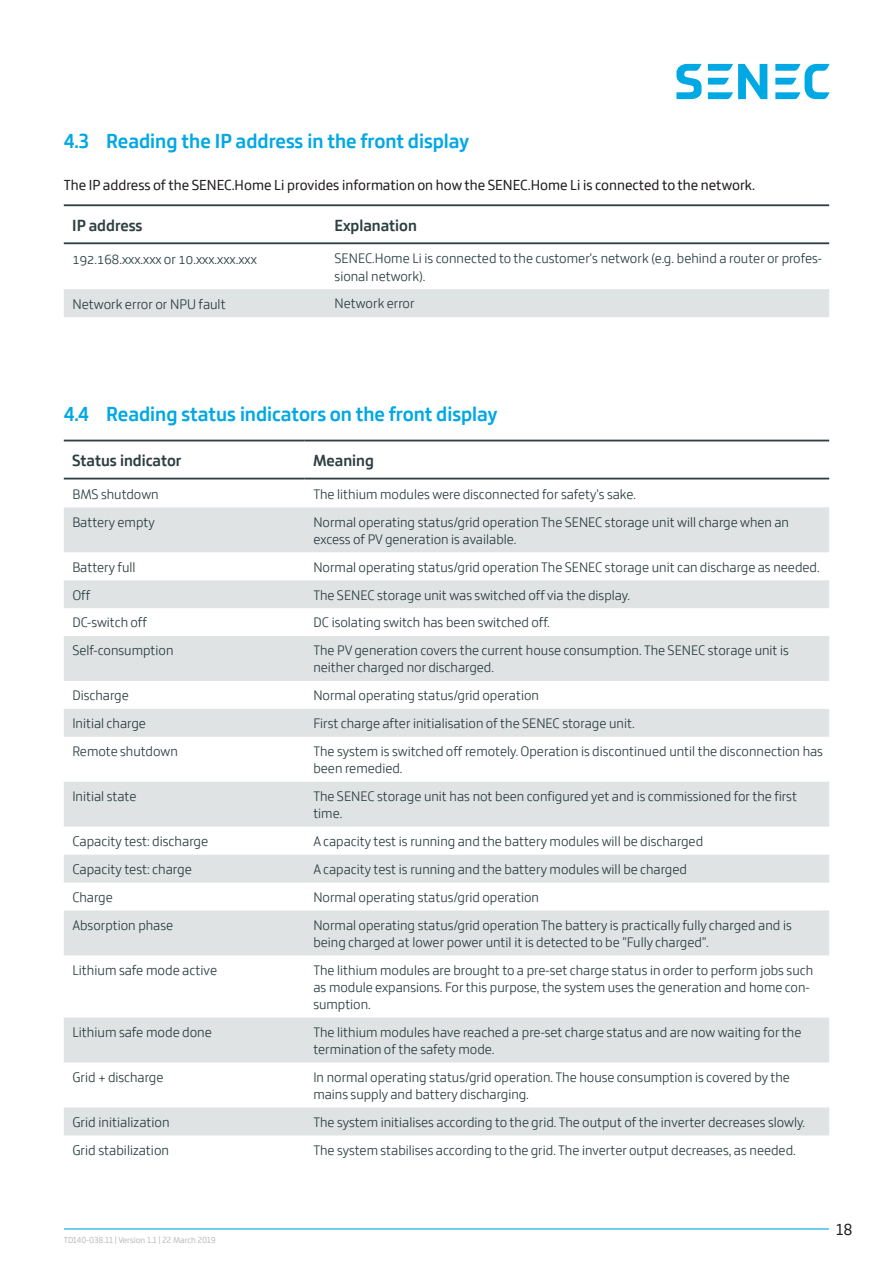
<style>
.page{position:relative;width:893px;height:1263px;background:#fff}
.page>*{position:absolute;margin:0;border:0;box-sizing:border-box;transform-origin:0 0}
.t1{font:700 21px "Bronkoh";color:#00a8e4}
.t2{font:700 16.65px "Bronkoh";color:#2d3f41}
.t3{font:16.5px "Bronkoh";color:#231f20}
.t4{font:15px "Bronkoh";color:#231f20}
.t5{font:300 14.4px "Bronkoh";color:#2d3f41}
.t6{font:300 14.25px/17.1px "Bronkoh";color:#2d3f41}
.t7{font:9px "Bronkoh";letter-spacing:-.005em;color:#bcbdc0}
</style>
<div class="page">
<hr style="left:64px;top:1228px;width:765px;height:1px;background:#00a8e4">
<svg style="left:676px;top:64px;width:154px;height:35px"></svg>
<div style="left:64px;top:289px;width:765px;height:28px;background:#e0e3e4"></div>
<hr style="left:64px;top:204px;width:262px;height:2px;background:#2d3f41">
<hr style="left:64px;top:242px;width:262px;height:2px;background:#2d3f41">
<hr style="left:326px;top:204px;width:503px;height:2px;background:#2d3f41">
<hr style="left:326px;top:242px;width:503px;height:2px;background:#2d3f41">
<svg style="left:64px;top:507px;width:765px;height:628px;fill:#e0e3e4"></svg>
<hr style="left:64px;top:440px;width:241px;height:1px;background:#2d3f41">
<hr style="left:64px;top:478px;width:241px;height:1px;background:#2d3f41">
<hr style="left:305px;top:440px;width:524px;height:1px;background:#2d3f41">
<hr style="left:305px;top:478px;width:524px;height:1px;background:#2d3f41">
<h1 class="t1" style="left:64px;top:133px;width:407px">4.3 Reading the IP address in the front display</h1>
<p class="t4" style="left:64px;top:179px;width:693px">The IP address of the SENEC.Home Li provides information on how the SENEC.Home Li is connected to the network.</p>
<p class="t2" style="left:72px;top:219px;width:72px">IP address</p>
<p class="t2" style="left:334px;top:219px;width:84px">Explanation</p>
<p class="t5" style="left:72px;top:251px;width:186px">192.168.xxx.xxx or 10.xxx.xxx.xxx</p>
<p class="t6" style="left:335px;top:251px;width:489px">SENEC.Home Li is connected to the customer's network (e.g. behind a router or profes&shy;sional network).</p>
<p class="t5" style="left:72px;top:296px;width:155px">Network error or NPU fault</p>
<p class="t6" style="left:335px;top:296px;width:81px">Network error</p>
<h1 class="t1" style="left:64px;top:406px;width:435px">4.4 Reading status indicators on the front display</h1>
<p class="t2" style="left:72px;top:454px;width:111px">Status indicator</p>
<p class="t2" style="left:313px;top:454px;width:62px">Meaning</p>
<p class="t6" style="left:72px;top:486px;width:88px">BMS shutdown</p>
<p class="t6" style="left:313px;top:486px;width:324px">The lithium modules were disconnected for safety's sake.</p>
<p class="t6" style="left:72px;top:514px;width:84px">Battery empty</p>
<p class="t6" style="left:313px;top:514px;width:477px">Normal operating status/grid operation The SENEC storage unit will charge when an excess of PV generation is available.</p>
<p class="t6" style="left:72px;top:559px;width:65px">Battery full</p>
<p class="t6" style="left:313px;top:559px;width:508px">Normal operating status/grid operation The SENEC storage unit can discharge as needed.</p>
<p class="t6" style="left:72px;top:587px;width:19px">Off</p>
<p class="t6" style="left:313px;top:587px;width:318px">The SENEC storage unit was switched off via the display.</p>
<p class="t6" style="left:72px;top:615px;width:76px">DC-switch off</p>
<p class="t6" style="left:313px;top:615px;width:238px">DC isolating switch has been switched off.</p>
<p class="t6" style="left:72px;top:642px;width:103px">Self-consumption</p>
<p class="t6" style="left:313px;top:642px;width:477px">The PV generation covers the current house consumption. The SENEC storage unit is neither charged nor discharged.</p>
<p class="t6" style="left:72px;top:687px;width:58px">Discharge</p>
<p class="t6" style="left:313px;top:687px;width:227px">Normal operating status/grid operation</p>
<p class="t6" style="left:72px;top:716px;width:75px">Initial charge</p>
<p class="t6" style="left:313px;top:715px;width:323px">First charge after initialisation of the SENEC storage unit.</p>
<p class="t6" style="left:72px;top:743px;width:107px">Remote shutdown</p>
<p class="t6" style="left:313px;top:743px;width:511px">The system is switched off remotely. Operation is discontinued until the disconnection has been remedied.</p>
<p class="t6" style="left:72px;top:789px;width:66px">Initial state</p>
<p class="t6" style="left:313px;top:788px;width:485px">The SENEC storage unit has not been con¹gured yet and is commissioned for the ¹rst time.</p>
<p class="t5" style="left:72px;top:834px;width:137px">Capacity test: discharge</p>
<p class="t6" style="left:313px;top:833px;width:391px">A capacity test is running and the battery modules will be discharged</p>
<p class="t5" style="left:72px;top:862px;width:121px">Capacity test: charge</p>
<p class="t6" style="left:313px;top:861px;width:375px">A capacity test is running and the battery modules will be charged</p>
<p class="t6" style="left:72px;top:889px;width:42px">Charge</p>
<p class="t6" style="left:313px;top:889px;width:227px">Normal operating status/grid operation</p>
<p class="t6" style="left:72px;top:917px;width:102px">Absorption phase</p>
<p class="t6" style="left:313px;top:917px;width:480px">Normal operating status/grid operation The battery is practically fully charged and is being charged at lower power until it is detected to be "Fully charged".</p>
<p class="t5" style="left:72px;top:962px;width:146px">Lithium safe mode active</p>
<p class="t6" style="left:313px;top:962px;width:501px">The lithium modules are brought to a pre-set charge status in order to perform jobs such as module expansions. For this purpose, the system uses the generation and home con&shy;sumption.</p>
<p class="t5" style="left:72px;top:1024px;width:141px">Lithium safe mode done</p>
<p class="t6" style="left:313px;top:1024px;width:490px">The lithium modules have reached a pre-set charge status and are now waiting for the termination of the safety mode.</p>
<p class="t6" style="left:72px;top:1069px;width:93px">Grid + discharge</p>
<p class="t6" style="left:313px;top:1069px;width:478px">In normal operating status/grid operation. The house consumption is covered by the mains supply and battery discharging.</p>
<p class="t5" style="left:72px;top:1117px;width:99px">Grid initialization</p>
<p class="t6" style="left:313px;top:1114px;width:493px">The system initialises according to the grid. The output of the inverter decreases slowly.</p>
<p class="t5" style="left:72px;top:1145px;width:98px">Grid stabilization</p>
<p class="t6" style="left:313px;top:1142px;width:484px">The system stabilises according to the grid. The inverter output decreases, as needed.</p>
<p class="t7" style="left:64px;top:1236px;width:154px">TD140-038.11 | Version 1.1 | 22 March 2019</p>
<p class="t3" style="left:836px;top:1222px;width:18px">18</p>
</div>
